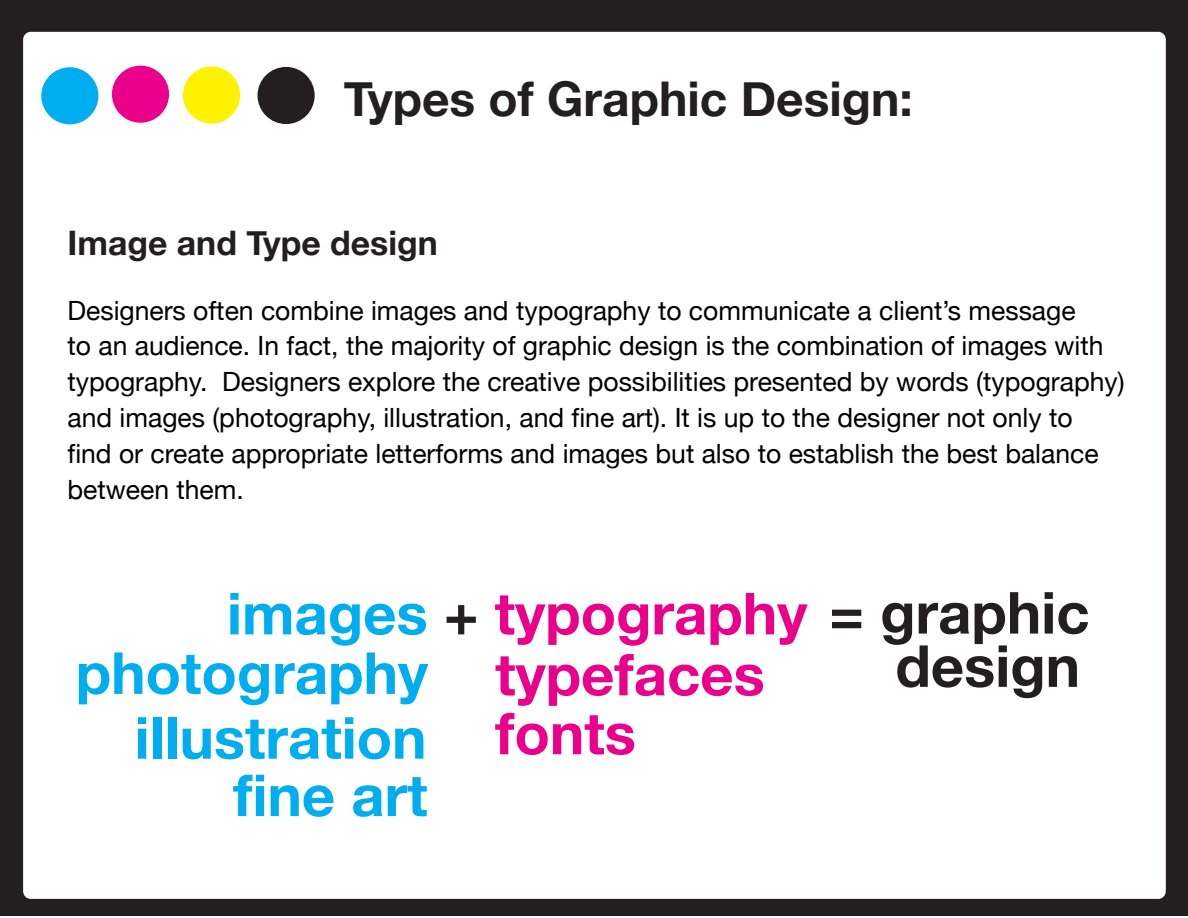
<style>
.page{position:relative;width:1188px;height:918px;background:#fff}
.page>*{position:absolute;margin:0;border:0;box-sizing:border-box;transform-origin:0 0}
.t1{font:700 58.05px/59.6px "Helvetica Neue";color:#eb008b}
.t2{font:700 58.05px/57.4px "Helvetica Neue";color:#00adee;text-align:right}
.t3{font:700 58.05px "Helvetica Neue";color:#231f20}
.t4{font:700 48px "Helvetica Neue";color:#231f20}
.t5{font:700 33.75px "Helvetica Neue";color:#231f20}
.t6{font:26.55px/36px "Helvetica Neue";color:#000}
.s1{color:#00adee}
.s2{color:#231f20}
</style>
<div class="page">
<div style="left:0;top:0;width:1188px;height:916px;background:#231f20"></div>
<div style="left:23px;top:32px;width:1143px;height:867px;background:#fff;border-radius:8px"></div>
<div style="left:41px;top:67px;width:57px;height:57px;background:#00adee;border-radius:50%"></div>
<div style="left:112px;top:66px;width:57px;height:57px;background:#eb008b;border-radius:50%"></div>
<div style="left:183px;top:66px;width:57px;height:58px;background:#fff100;border-radius:50%"></div>
<div style="left:258px;top:67px;width:57px;height:57px;background:#231f20;border-radius:50%"></div>
<p class="t4" style="left:344px;top:69px;width:570px">Types of Graphic Design:</p>
<p class="t5" style="left:68px;top:222px;width:372px">Image and Type design</p>
<p class="t6" style="left:68px;top:292px;width:1059px">Designers often combine images and typography to communicate a client’s message<br>to an audience. In fact, the majority of graphic design is the combination of images with typography. Designers explore the creative possibilities presented by words (typography) and images (photography, illustration, and fine art). It is up to the designer not only to<br>find or create appropriate letterforms and images but also to establish the best balance between them.</p>
<p class="t1" style="left:76px;top:583px;width:1015px;text-indent:151px"><span class="s1">images</span> <span class="s2">+</span> typography <span class="s2">= graphic </span><span class="s1">photography</span> typefaces</p>
<p class="t2" style="left:135px;top:708px;width:294px">illustration fine art</p>
<p class="t1" style="left:495px;top:702px;width:142px">fonts</p>
<p class="t3" style="left:895px;top:630px;width:186px">design</p>
</div>
